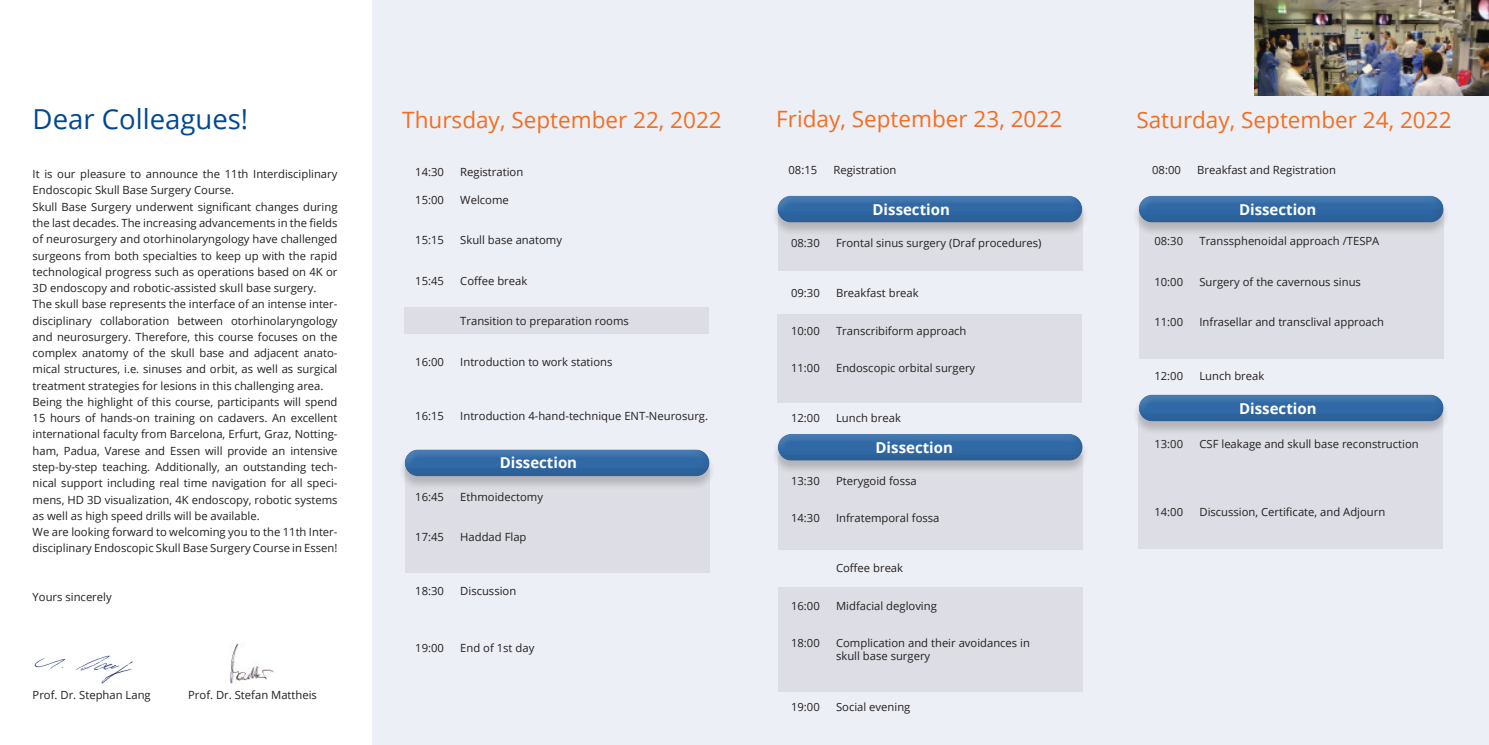
<style>
.page{position:relative;width:1489px;height:745px;background:#fff}
.page>*{position:absolute;margin:0;border:0;box-sizing:border-box;transform-origin:0 0}
.t1{font:27.5px "Open Sans";color:#014892}
.t2{font:22.5px "Open Sans";color:#f36e21}
.t3{font:700 15px "Open Sans";color:#fff}
.t4{font:11.25px/16.2px "Open Sans";color:#231f20}
</style>
<div class="page">
<div style="left:372px;top:0;width:1116px;height:744px;background:#edeff6"></div>
<img style="left:230px;top:643px;width:44px;height:40px">
<img style="left:34px;top:655px;width:99px;height:29px">
<img style="left:1254px;top:0;width:234px;height:96px">
<div style="left:778px;top:455px;width:304px;height:94px;background:#dddee5"></div>
<div style="left:777px;top:212px;width:305px;height:59px;background:#dddee5"></div>
<div style="left:404px;top:468px;width:305px;height:104px;background:#dddee5"></div>
<div style="left:1138px;top:413px;width:305px;height:134px;background:#dddee5"></div>
<div style="left:1138px;top:209px;width:305px;height:149px;background:#dddee5"></div>
<div style="left:404px;top:306px;width:305px;height:27px;background:#dddee5"></div>
<div style="left:398px;top:449px;width:318px;height:41px;background:#231f20;opacity:.28"></div>
<div style="left:404px;top:447px;width:306px;height:20px;background:#fff;opacity:.17"></div>
<div style="left:404px;top:451px;width:306px;height:26px;background:#231f20;opacity:.11"></div>
<div style="left:771px;top:196px;width:317px;height:40px;background:#231f20;opacity:.28"></div>
<div style="left:776px;top:194px;width:307px;height:20px;background:#fff;opacity:.17"></div>
<div style="left:776px;top:198px;width:307px;height:26px;background:#231f20;opacity:.11"></div>
<div style="left:771px;top:434px;width:318px;height:40px;background:#231f20;opacity:.28"></div>
<div style="left:777px;top:431px;width:306px;height:21px;background:#fff;opacity:.17"></div>
<div style="left:777px;top:436px;width:306px;height:25px;background:#231f20;opacity:.11"></div>
<div style="left:1132px;top:196px;width:317px;height:40px;background:#231f20;opacity:.28"></div>
<div style="left:1138px;top:194px;width:306px;height:20px;background:#fff;opacity:.17"></div>
<div style="left:1138px;top:198px;width:306px;height:26px;background:#231f20;opacity:.11"></div>
<div style="left:1132px;top:394px;width:317px;height:41px;background:#231f20;opacity:.28"></div>
<div style="left:1138px;top:392px;width:306px;height:20px;background:#fff;opacity:.17"></div>
<div style="left:1138px;top:397px;width:306px;height:25px;background:#231f20;opacity:.11"></div>
<div style="left:777px;top:313px;width:304px;height:89px;background:#dddee5"></div>
<div style="left:778px;top:586px;width:304px;height:104px;background:#dddee5"></div>
<h1 class="t1" style="left:33px;top:100px;width:217px">Dear Colleagues!</h1>
<p class="t4" style="left:33px;top:166px;width:306px">It is our pleasure to announce the 11th Interdisciplinary Endoscopic Skull Base Surgery Course.<br>Skull Base Surgery underwent significant changes during the last decades. The increasing advancements in the fields of neurosurgery and otorhinolaryngology have challenged surgeons from both specialties to keep up with the rapid technological progress such as operations based on 4K or 3D endoscopy and robotic-assisted skull base surgery.<br>The skull base represents the interface of an intense inter&shy;disciplinary collaboration between otorhinolaryngology and neurosurgery. Therefore, this course focuses on the complex anatomy of the skull base and adjacent anato&shy;mical structures, i.e. sinuses and orbit, as well as surgical treatment strategies for lesions in this challenging area.<br>Being the highlight of this course, participants will spend 15 hours of hands-on training on cadavers. An excellent international faculty from Barcelona, Erfurt, Graz, Notting&shy;ham, Padua, Varese and Essen will provide an intensive step-by-step teaching. Additionally, an outstanding tech&shy;nical support including real time navigation for all speci&shy;mens, HD 3D visualization, 4K endoscopy, robotic systems as well as high speed drills will be available.<br>We are looking forward to welcoming you to the 11th Inter&shy;disciplinary Endoscopic Skull Base Surgery Course in Essen!</p>
<p class="t4" style="left:33px;top:588px;width:81px">Yours sincerely</p>
<p class="t4" style="left:33px;top:685px;width:120px">Prof. Dr. Stephan Lang</p>
<p class="t4" style="left:188px;top:685px;width:130px">Prof. Dr. Stefan Mattheis</p>
<h2 class="t2" style="left:402px;top:104px;width:321px">Thursday, September 22, 2022</h2>
<h2 class="t2" style="left:776px;top:103px;width:287px">Friday, September 23, 2022</h2>
<h2 class="t2" style="left:1136px;top:104px;width:317px">Saturday, September 24, 2022</h2>
<p class="t4" style="left:415px;top:164px;width:30px">14:30</p>
<p class="t4" style="left:460px;top:164px;width:64px">Registration</p>
<p class="t4" style="left:788px;top:161px;width:30px">08:15</p>
<p class="t4" style="left:833px;top:161px;width:64px">Registration</p>
<p class="t4" style="left:1152px;top:161px;width:30px">08:00</p>
<p class="t4" style="left:1197px;top:161px;width:140px">Breakfast and Registration</p>
<p class="t4" style="left:415px;top:191px;width:30px">15:00</p>
<p class="t4" style="left:460px;top:191px;width:50px">Welcome</p>
<p class="t4" style="left:415px;top:231px;width:30px">15:15</p>
<p class="t4" style="left:460px;top:231px;width:103px">Skull base anatomy</p>
<p class="t4" style="left:415px;top:272px;width:30px">15:45</p>
<p class="t4" style="left:460px;top:272px;width:69px">Coffee break</p>
<p class="t4" style="left:460px;top:312px;width:170px">Transition to preparation rooms</p>
<p class="t4" style="left:415px;top:353px;width:30px">16:00</p>
<p class="t4" style="left:460px;top:353px;width:154px">Introduction to work stations</p>
<h3 class="t3" style="left:872px;top:198px;width:79px">Dissection</h3>
<h3 class="t3" style="left:1238px;top:199px;width:79px">Dissection</h3>
<p class="t4" style="left:1154px;top:232px;width:30px">08:30</p>
<p class="t4" style="left:1199px;top:232px;width:181px">Transsphenoidal approach /TESPA</p>
<p class="t4" style="left:1154px;top:273px;width:30px">10:00</p>
<p class="t4" style="left:1199px;top:273px;width:163px">Surgery of the cavernous sinus</p>
<p class="t4" style="left:1154px;top:313px;width:30px">11:00</p>
<p class="t4" style="left:1199px;top:313px;width:186px">Infrasellar and transclival approach</p>
<p class="t4" style="left:791px;top:234px;width:30px">08:30</p>
<p class="t4" style="left:836px;top:234px;width:207px">Frontal sinus surgery (Draf procedures)</p>
<p class="t4" style="left:791px;top:284px;width:30px">09:30</p>
<p class="t4" style="left:836px;top:284px;width:84px">Breakfast break</p>
<p class="t4" style="left:791px;top:322px;width:30px">10:00</p>
<p class="t4" style="left:836px;top:322px;width:132px">Transcribiform approach</p>
<p class="t4" style="left:791px;top:359px;width:30px">11:00</p>
<p class="t4" style="left:836px;top:359px;width:141px">Endoscopic orbital surgery</p>
<p class="t4" style="left:791px;top:409px;width:30px">12:00</p>
<p class="t4" style="left:836px;top:409px;width:66px">Lunch break</p>
<p class="t4" style="left:1154px;top:367px;width:30px">12:00</p>
<p class="t4" style="left:1199px;top:367px;width:66px">Lunch break</p>
<h3 class="t3" style="left:1238px;top:397px;width:79px">Dissection</h3>
<p class="t4" style="left:415px;top:407px;width:30px">16:15</p>
<p class="t4" style="left:460px;top:407px;width:249px">Introduction 4-hand-technique ENT-Neurosurg.</p>
<h3 class="t3" style="left:499px;top:452px;width:79px">Dissection</h3>
<p class="t4" style="left:415px;top:488px;width:30px">16:45</p>
<p class="t4" style="left:460px;top:488px;width:84px">Ethmoidectomy</p>
<p class="t4" style="left:415px;top:528px;width:30px">17:45</p>
<p class="t4" style="left:460px;top:528px;width:68px">Haddad Flap</p>
<p class="t4" style="left:415px;top:582px;width:30px">18:30</p>
<p class="t4" style="left:460px;top:582px;width:57px">Discussion</p>
<p class="t4" style="left:415px;top:639px;width:30px">19:00</p>
<p class="t4" style="left:460px;top:639px;width:76px">End of 1st day</p>
<h3 class="t3" style="left:875px;top:436px;width:79px">Dissection</h3>
<p class="t4" style="left:791px;top:472px;width:30px">13:30</p>
<p class="t4" style="left:836px;top:472px;width:82px">Pterygoid fossa</p>
<p class="t4" style="left:791px;top:509px;width:30px">14:30</p>
<p class="t4" style="left:836px;top:509px;width:105px">Infratemporal fossa</p>
<p class="t4" style="left:836px;top:559px;width:69px">Coffee break</p>
<p class="t4" style="left:791px;top:597px;width:30px">16:00</p>
<p class="t4" style="left:836px;top:597px;width:102px">Midfacial degloving</p>
<p class="t4" style="left:791px;top:634px;width:30px">18:00</p>
<p class="t4" style="left:836px;top:636px;width:195px;line-height:12.5px">Complication and their avoidances in skull base surgery</p>
<p class="t4" style="left:791px;top:698px;width:30px">19:00</p>
<p class="t4" style="left:836px;top:698px;width:76px">Social evening</p>
<p class="t4" style="left:1154px;top:435px;width:30px">13:00</p>
<p class="t4" style="left:1199px;top:435px;width:221px">CSF leakage and skull base reconstruction</p>
<p class="t4" style="left:1154px;top:502px;width:30px">14:00</p>
<p class="t4" style="left:1199px;top:502px;width:187px">Discussion, Certificate, and Adjourn</p>
</div>
